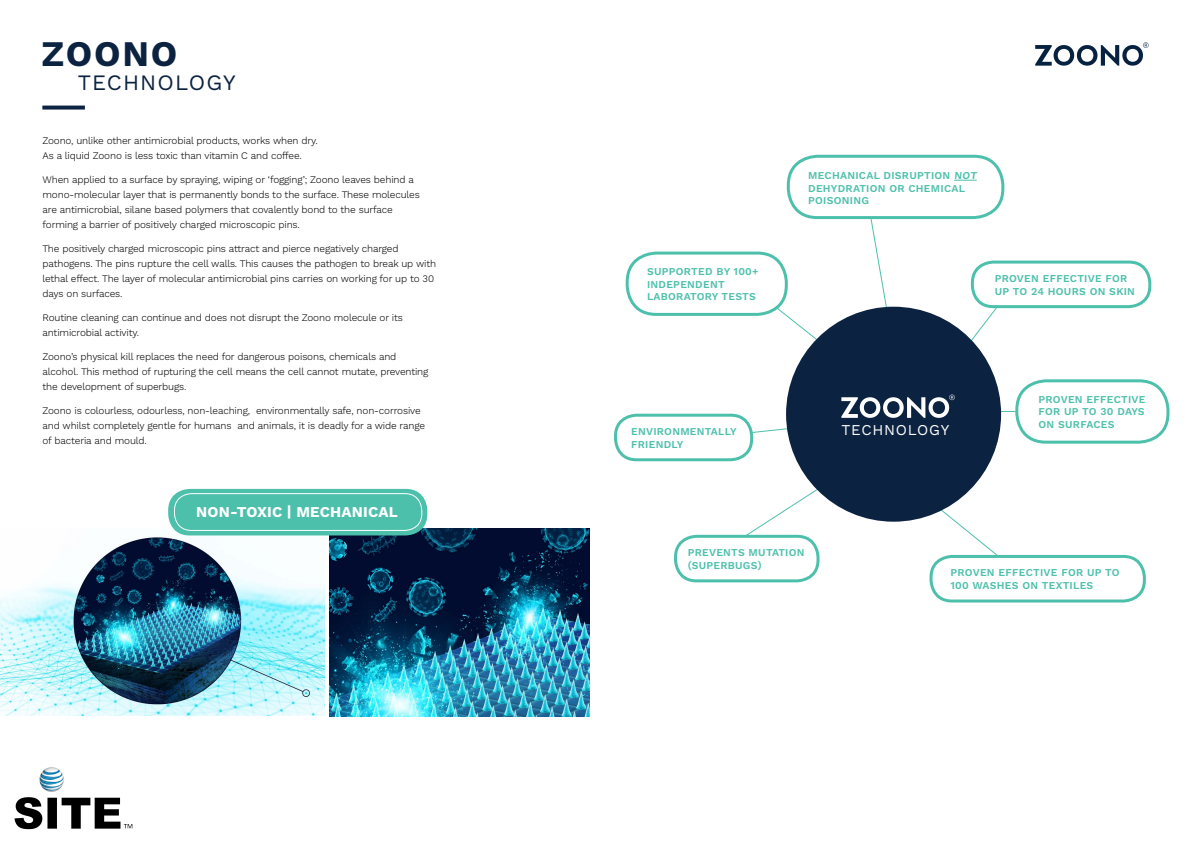
<style>
.page{position:relative;width:1191px;height:842px;background:#fff}
.page>*{position:absolute;margin:0;border:0;box-sizing:border-box;transform-origin:0 0}
.t1{font:700 36px "Work Sans";letter-spacing:.05em;color:#0b2240}
.t2{font:22px "Work Sans";letter-spacing:.05em;color:#0b2240}
.t3{font:700 15px "Work Sans";letter-spacing:.01em;color:#fff}
.t4{font:15px "Work Sans";letter-spacing:.05em;color:#fff}
.t5{font:600 10.5px/12.6px "Work Sans";letter-spacing:.025em;color:#4dc0ac}
.t6{font:300 10px/15px "Work Sans";letter-spacing:-.015em;color:#000}
</style>
<div class="page">
<div style="left:674px;top:535px;width:145px;height:47px;border:3px solid #4dc0ac;border-radius:21px"></div>
<svg style="left:743px;top:486px;width:78px;height:52px"></svg>
<div style="left:929px;top:555px;width:216px;height:47px;border:3px solid #4dc0ac;border-radius:21px"></div>
<svg style="left:930px;top:500px;width:70px;height:58px"></svg>
<div style="left:1015px;top:379px;width:154px;height:65px;border:3px solid #4dc0ac;border-radius:29px"></div>
<svg style="left:1001px;top:411px;width:14px;height:1px"></svg>
<div style="left:971px;top:261px;width:180px;height:47px;border:3px solid #4dc0ac;border-radius:21px"></div>
<svg style="left:968px;top:305px;width:30px;height:39px"></svg>
<div style="left:614px;top:414px;width:139px;height:47px;border:3px solid #4dc0ac;border-radius:21px"></div>
<svg style="left:750px;top:427px;width:38px;height:7px"></svg>
<div style="left:625px;top:252px;width:163px;height:64px;border:3px solid #4dc0ac;border-radius:29px"></div>
<svg style="left:775px;top:306px;width:45px;height:37px"></svg>
<div style="left:787px;top:155px;width:217px;height:64px;border:3px solid #4dc0ac;border-radius:29px"></div>
<svg style="left:870px;top:217px;width:18px;height:92px"></svg>
<div style="left:786px;top:307px;width:215px;height:215px;background:#0b2240;border-radius:50%"></div>
<svg style="left:841px;top:395px;width:113px;height:23px"></svg>
<svg style="left:954px;top:180px;width:22px;height:1px"></svg>
<img style="left:0;top:528px;width:324px;height:188px">
<img style="left:329px;top:528px;width:261px;height:188px">
<div style="left:170px;top:490px;width:256px;height:44px;background:#4dc0ac;border-radius:20px"></div>
<div style="left:168px;top:489px;width:259px;height:46px;border:3px solid #4dc0ac;border-radius:20px"></div>
<div style="left:174px;top:493px;width:248px;height:38px;border:1px solid #fff;border-radius:17px"></div>
<svg style="left:1035px;top:42px;width:113px;height:24px"></svg>
<svg style="left:42px;top:106px;width:43px;height:4px"></svg>
<img style="left:14px;top:767px;width:119px;height:63px">
<h1 class="t1" style="left:41px;top:33px;width:138px">ZOONO</h1>
<h2 class="t2" style="left:78px;top:70px;width:160px">TECHNOLOGY</h2>
<p class="t6" style="left:43px;top:133px;width:277px">Zoono, unlike other antimicrobial products, works when dry.<br>As a liquid Zoono is less toxic than vitamin C and coffee.</p>
<p class="t6" style="left:43px;top:172px;width:379px">When applied to a surface by spraying, wiping or ‘fogging’; Zoono leaves behind a mono-molecular layer that is permanently bonds to the surface. These molecules are antimicrobial, silane based polymers that covalently bond to the surface forming a barrier of positively charged microscopic pins.</p>
<p class="t6" style="left:43px;top:241px;width:395px">The positively charged microscopic pins attract and pierce negatively charged pathogens. The pins rupture the cell walls. This causes the pathogen to break up with lethal effect. The layer of molecular antimicrobial pins carries on working for up to 30 days on surfaces.</p>
<p class="t6" style="left:43px;top:310px;width:362px">Routine cleaning can continue and does not disrupt the Zoono molecule or its antimicrobial activity.</p>
<p class="t6" style="left:43px;top:349px;width:387px">Zoono’s physical kill replaces the need for dangerous poisons, chemicals and alcohol. This method of rupturing the cell means the cell cannot mutate, preventing the development of superbugs.</p>
<p class="t6" style="left:43px;top:403px;width:384px">Zoono is colourless, odourless, non-leaching, environmentally safe, non-corrosive and whilst completely gentle for humans and animals, it is deadly for a wide range of bacteria and mould.</p>
<h3 class="t3" style="left:196px;top:503px;width:203px">NON-TOXIC | MECHANICAL</h3>
<p class="t5" style="left:647px;top:266px;width:113px">SUPPORTED BY 100+<br>INDEPENDENT<br>LABORATORY TESTS</p>
<p class="t5" style="left:631px;top:426px;width:107px">ENVIRONMENTALLY<br>FRIENDLY</p>
<p class="t5" style="left:808px;top:170px;width:171px">MECHANICAL DISRUPTION NOT<br>DEHYDRATION OR CHEMICAL<br>POISONING</p>
<p class="t5" style="left:994px;top:273px;width:142px">PROVEN EFFECTIVE FOR<br>UP TO 24 HOURS ON SKIN</p>
<h3 class="t4" style="left:841px;top:421px;width:109px">TECHNOLOGY</h3>
<p class="t5" style="left:1038px;top:393px;width:108px;text-align:justify">PROVEN EFFECTIVE FOR UP TO 30 DAYS ON SURFACES</p>
<p class="t5" style="left:687px;top:547px;width:118px">PREVENTS MUTATION (SUPERBUGS)</p>
<p class="t5" style="left:950px;top:567px;width:170px">PROVEN EFFECTIVE FOR UP TO<br>100 WASHES ON TEXTILES</p>
</div>
